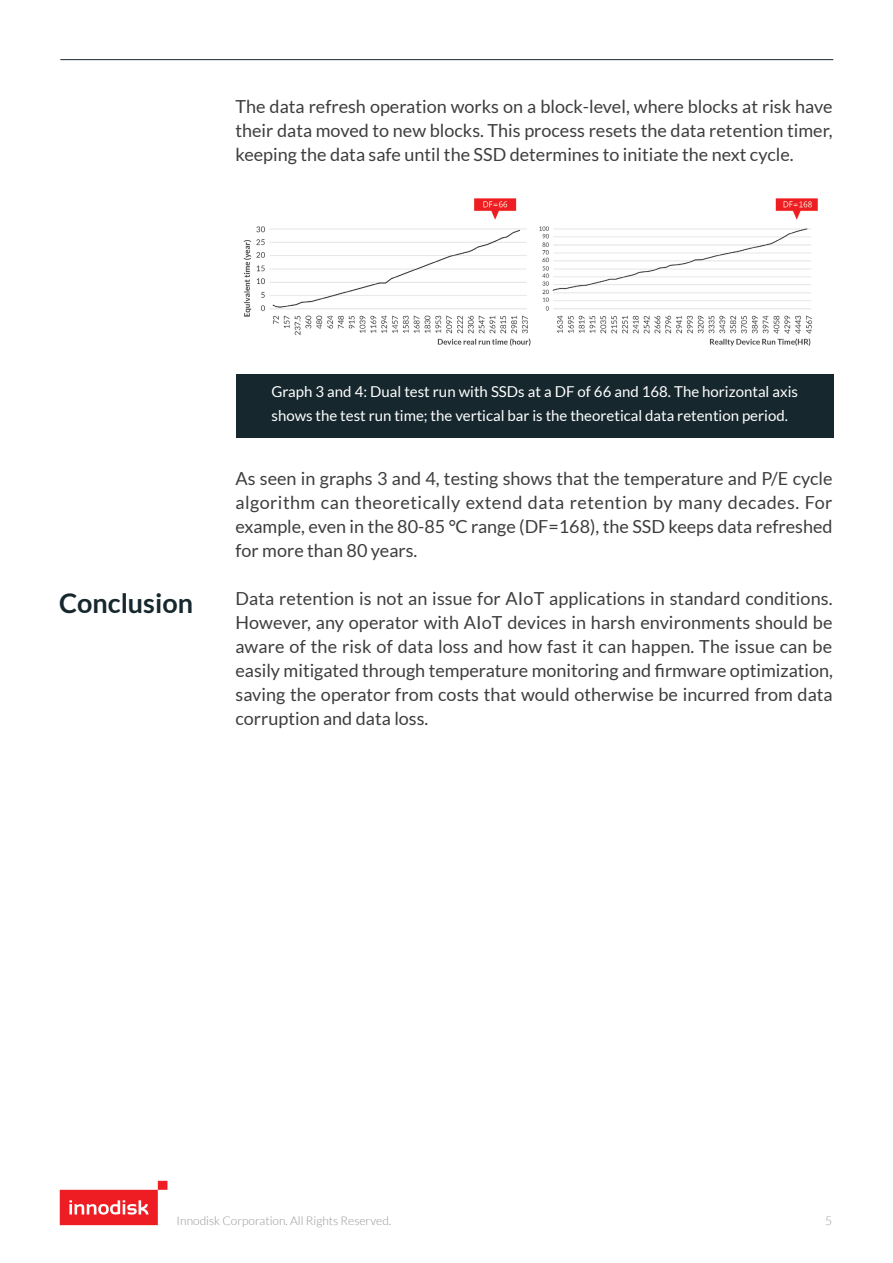
<style>
.page{position:relative;width:893px;height:1263px;background:#fff}
.page>*{position:absolute;margin:0;border:0;box-sizing:border-box;transform-origin:0 0}
.t1{font:700 27px "Lato";color:#16272e}
.t2{font:18px/24px "Lato";color:#3e3e3f;text-align:justify}
.t3{font:15px/24px "Lato";color:#fff}
.t4{font:300 12px "Lato";color:#939598}
</style>
<div class="page">
<svg style="left:60px;top:1181px;width:107px;height:44px"></svg>
<hr style="left:60px;top:59px;width:773px;height:1px;background:#16272e">
<img style="left:243px;top:198px;width:575px;height:148px">
<div style="left:236px;top:374px;width:597px;height:64px;background:#16272e"></div>
<p class="t2" style="left:235px;top:94px;width:599px">The data refresh operation works on a block-level, where blocks at risk have their data moved to new blocks. This process resets the data retention timer, keeping the data safe until the SSD determines to initiate the next cycle.</p>
<p class="t1" style="left:59px;top:587px;width:136px">Conclusion</p>
<p class="t3" style="left:271px;top:379px;width:528px">Graph 3 and 4: Dual test run with SSDs at a DF of 66 and 168. The horizontal axis shows the test run time; the vertical bar is the theoretical data retention period.</p>
<p class="t2" style="left:235px;top:466px;width:599px">As seen in graphs 3 and 4, testing shows that the temperature and P/E cycle algorithm can theoretically extend data retention by many decades. For example, even in the 80-85 °C range (DF=168), the SSD keeps data refreshed for more than 80 years.</p>
<p class="t2" style="left:235px;top:586px;width:599px">Data retention is not an issue for AIoT applications in standard conditions.<br>However, any operator with AIoT devices in harsh environments should be aware of the risk of data loss and how fast it can happen. The issue can be easily mitigated through temperature monitoring and firmware optimization, saving the operator from costs that would otherwise be incurred from data corruption and data loss.</p>
<p class="t4" style="left:177px;top:1214px;width:216px">Innodisk Corporation. All Rights Reserved.</p>
<p class="t4" style="left:825px;top:1215px;width:8px">5</p>
</div>
